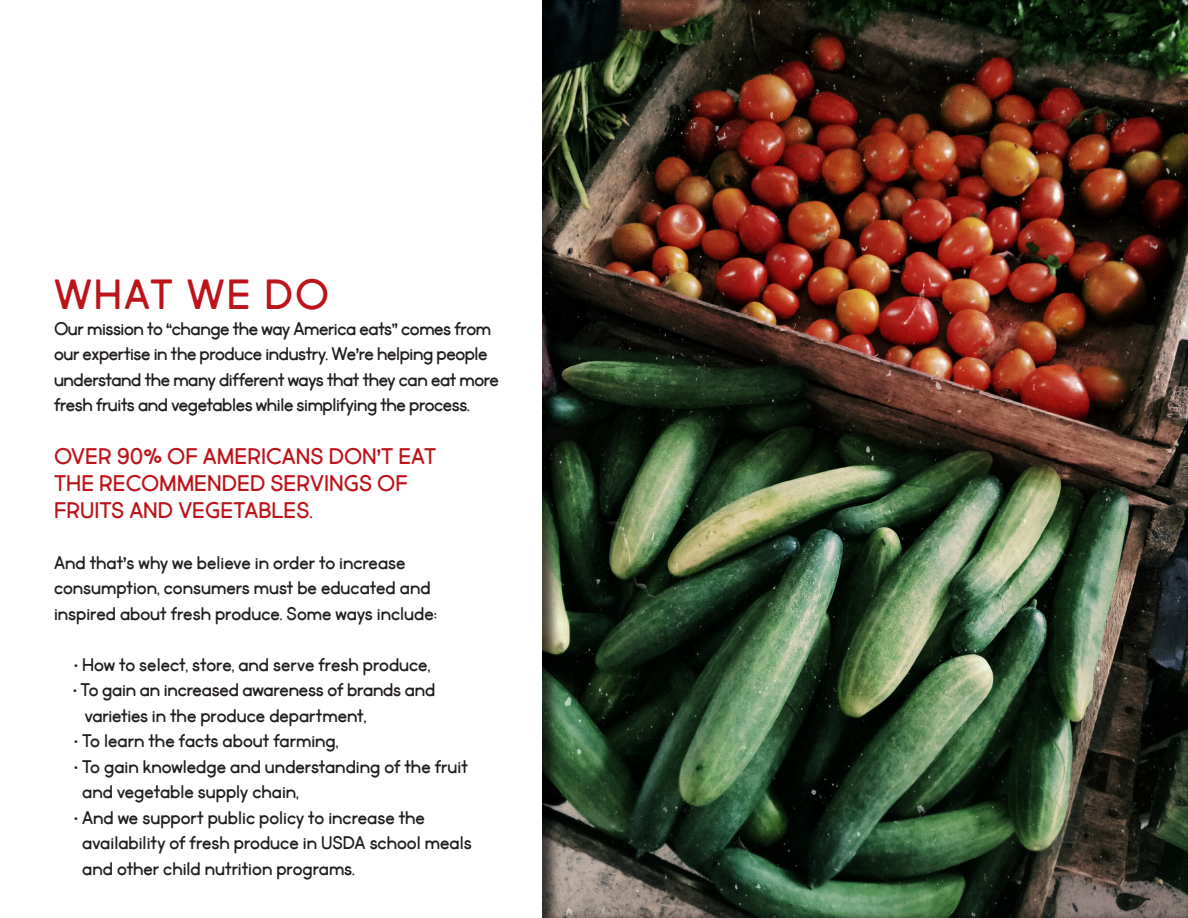
<style>
.page{position:relative;width:1188px;height:918px;background:#fff}
.page>*{position:absolute;margin:0;border:0;box-sizing:border-box;transform-origin:0 0}
.t1{font:42px "Market Fresh All Caps";letter-spacing:.05em;color:#bd141b}
.t2{font:22.5px/27px "Market Fresh All Caps";color:#bd141b}
.t3{font:19.5px/25.5px "Market Fresh";color:#231f20}
.t4{font:19.5px/25.5px "Market Fresh";letter-spacing:-.02em;color:#231f20}
</style>
<div class="page">
<div style="left:540px;top:0;width:648px;height:918px;background:#231f20;opacity:.75"></div>
<p class="t1" style="left:54px;top:264px;width:277px">WHAT WE DO</p>
<p class="t4" style="left:54px;top:316px;width:446px">Our mission to “change the way America eats” comes from our expertise in the produce industry. We’re helping people understand the many different ways that they can eat more fresh fruits and vegetables while simplifying the process.</p>
<p class="t2" style="left:54px;top:442px;width:384px">OVER 90% OF AMERICANS DON’T EAT<br>THE RECOMMENDED SERVINGS OF<br>FRUITS AND VEGETABLES.</p>
<p class="t3" style="left:54px;top:550px;width:384px">And that’s why we believe in order to increase consumption, consumers must be educated and inspired about fresh produce. Some ways include:</p>
<p class="t3" style="left:74px;top:652px;width:358px">• How to select, store, and serve fresh produce,</p>
<p class="t3" style="left:85px;top:677px;width:352px;text-indent:-12px">• To gain an increased awareness of brands and varieties in the produce department,</p>
<p class="t3" style="left:74px;top:728px;width:266px">• To learn the facts about farming,</p>
<p class="t3" style="left:82px;top:754px;width:387px;text-indent:-8px">• To gain knowledge and understanding of the fruit and vegetable supply chain,</p>
<p class="t3" style="left:82px;top:805px;width:391px;text-indent:-8px">• And we support public policy to increase the availability of fresh produce in USDA school meals and other child nutrition programs.</p>
</div>
